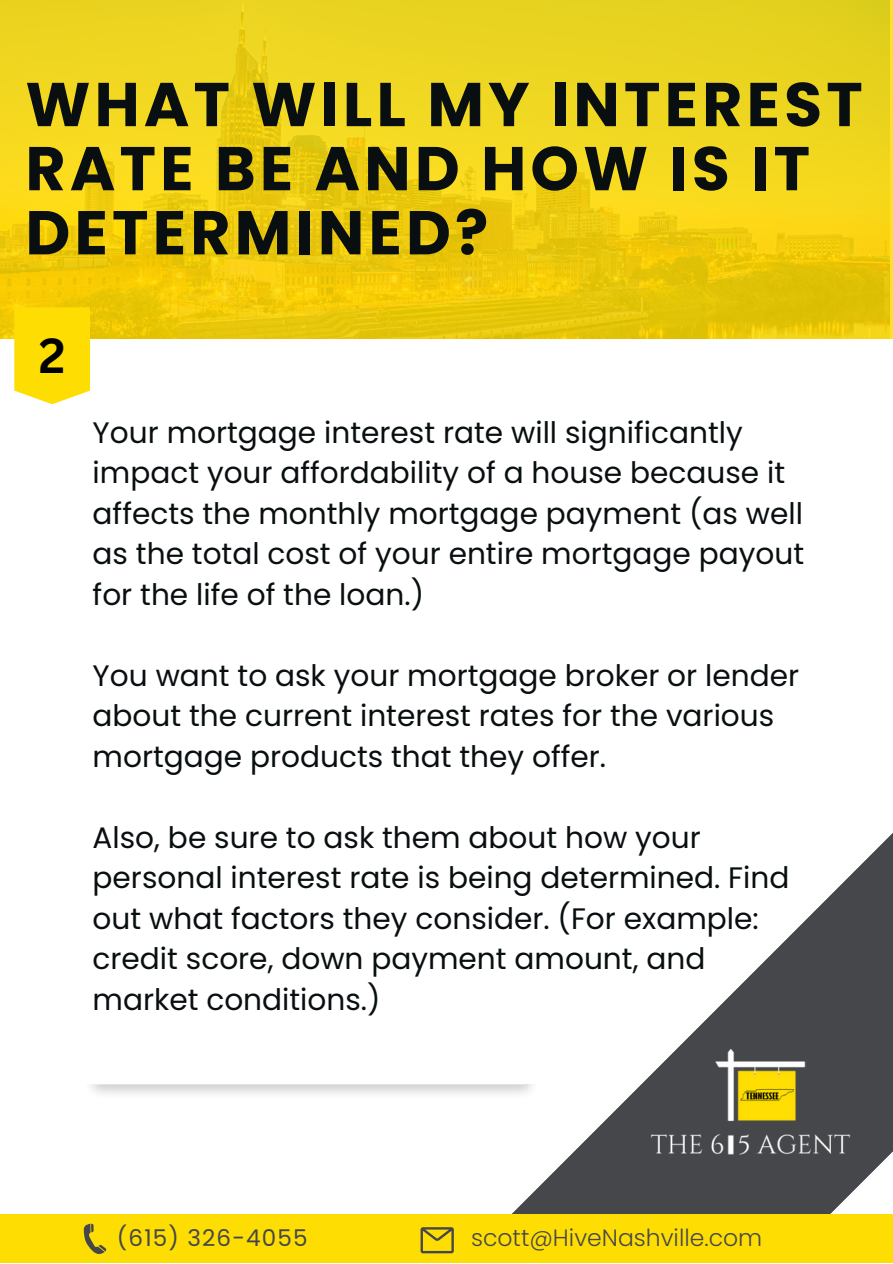
<style>
.page{position:relative;width:893px;height:1264px;background:#fff}
.page>*{position:absolute;margin:0;border:0;box-sizing:border-box;transform-origin:0 0}
.t1{font:700 61.8px "Poppins";letter-spacing:.065em;color:#090f10}
.t2{font:700 48px "Canva Sans";color:#000}
.t3{font:29.55px/40.5px "Poppins";color:#090f10}
.t4{font:300 23.55px "Poppins";color:#46474b}
.t5{font:23.1px "Poppins";letter-spacing:.05em;color:#46474b}
</style>
<div class="page">
<svg style="left:512px;top:834px;width:380px;height:380px"></svg>
<svg style="left:0;top:0;width:892px;height:339px;background:#eed016"></svg>
<div style="left:0;top:1214px;width:892px;height:48px;background:#fedd03"></div>
<svg style="left:84px;top:1223px;width:22px;height:31px"></svg>
<svg style="left:420px;top:1227px;width:34px;height:25px"></svg>
<svg style="left:14px;top:307px;width:76px;height:97px;background:#fedf14"></svg>
<img style="left:608px;top:975px;width:284px;height:239px">
<p class="t1" style="left:25px;top:61px;width:838px">WHAT WILL MY INTEREST</p>
<p class="t1" style="left:25px;top:125px;width:786px">RATE BE AND HOW IS IT</p>
<p class="t1" style="left:25px;top:189px;width:464px">DETERMINED?</p>
<p class="t2" style="left:39px;top:322px;width:28px">2</p>
<p class="t3" style="left:93px;top:412px;width:651px">Your mortgage interest rate will significantly</p>
<p class="t3" style="left:93px;top:453px;width:713px">impact your affordability of a house because it affects the monthly mortgage payment (as well as the total cost of your entire mortgage payout for the life of the loan.)</p>
<p class="t3" style="left:93px;top:655px;width:708px">You want to ask your mortgage broker or lender about the current interest rates for the various mortgage products that they offer.</p>
<p class="t3" style="left:93px;top:817px;width:698px">Also, be sure to ask them about how your personal interest rate is being determined. Find out what factors they consider. (For example: credit score, down payment amount, and market conditions.)</p>
<p class="t5" style="left:117px;top:1221px;width:192px">(615) 326-4055</p>
<p class="t4" style="left:471px;top:1221px;width:293px">scott@HiveNashville.com</p>
</div>
